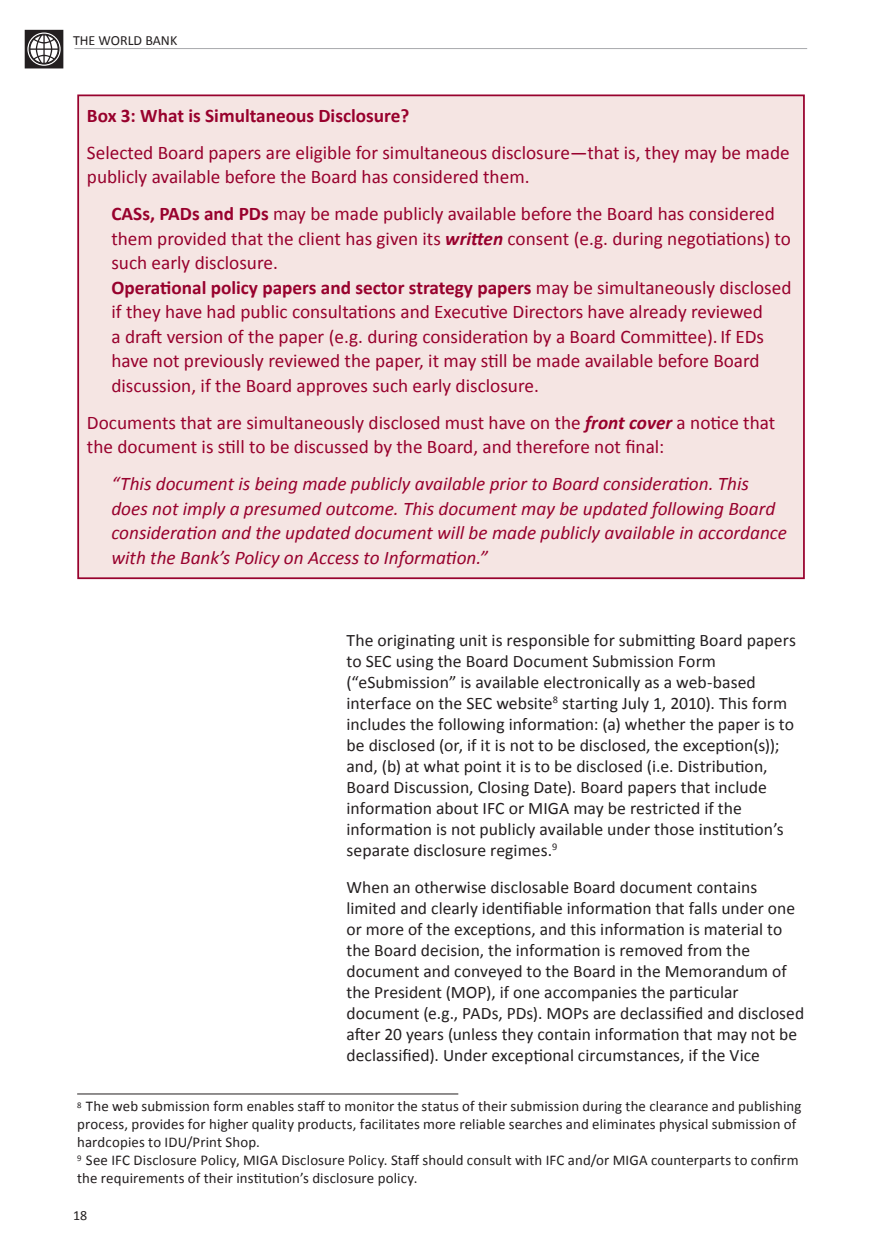
<style>
.page{position:relative;width:882px;height:1260px;background:#fff}
.page>*{position:absolute;margin:0;border:0;box-sizing:border-box;transform-origin:0 0}
.Box_bullets{font:19.25px/24.5px "Calibri";color:#98012d}
.Box_text{font:19.25px/24.5px "Calibri";color:#98012d}
.Box_text-2{font:italic 19.25px/24.5px "Calibri";color:#98012d}
.Box_title{font:700 19.25px "Calibri";color:#98012d}
.content_Body{font:17.5px/21px "Calibri";letter-spacing:.005em;color:#231f20}
.footnotes{font:14.88px/17.8px "Calibri";letter-spacing:.01em;color:#231f20}
.footnotes_no_rule{font:14.88px/17.8px "Calibri";letter-spacing:.01em;color:#231f20}
.t1{font:14px "Calibri";color:#231f20}
.s1{font-weight:700}
.s2{font-weight:700;font-style:italic}
</style>
<div class="page">
<div style="left:25px;top:30px;width:38px;height:38px;background:#231f20"></div>
<svg style="left:27px;top:33px;width:34px;height:33px"></svg>
<div style="left:29px;top:34px;width:30px;height:30px;border:1px solid #231f20;border-radius:50%"></div>
<svg style="left:30px;top:36px;width:28px;height:27px"></svg>
<hr style="left:74px;top:48px;width:733px;height:1px;background:#a8a9ad">
<hr style="left:77px;top:1094px;width:381px;height:1px;background:#231f20">
<div style="left:78px;top:95px;width:726px;height:483px;background:#f5e5e3"></div>
<div style="left:77px;top:94px;width:728px;height:485px;border:2px solid #98012d"></div>
<p class="t1" style="left:73px;top:32px;width:106px">THE WORLD BANK</p>
<p class="Box_title" style="left:87px;top:103px;width:324px">Box 3: What is Simultaneous Disclosure?</p>
<p class="Box_text" style="left:87px;top:139px;width:704px">Selected Board papers are eligible for simultaneous disclosure—that is, they may be made publicly available before the Board has considered them.</p>
<p class="Box_bullets" style="left:111px;top:201px;width:682px"><span class="s1">CASs, PADs and PDs</span> may be made publicly available before the Board has considered them provided that the client has given its <span class="s2">written</span> consent (e.g. during negotiations) to such early disclosure.<br><span class="s1">Operational policy papers and sector strategy papers</span> may be simultaneously disclosed if they have had public consultations and Executive Directors have already reviewed<br>a draft version of the paper (e.g. during consideration by a Board Committee). If EDs have not previously reviewed the paper, it may still be made available before Board discussion, if the Board approves such early disclosure.</p>
<p class="Box_text" style="left:87px;top:409px;width:690px">Documents that are simultaneously disclosed must have on the <span class="s2">front cover</span> a notice that the document is still to be discussed by the Board, and therefore not final:</p>
<p class="Box_text-2" style="left:111px;top:471px;width:677px">“This document is being made publicly available prior to Board consideration. This does not imply a presumed outcome. This document may be updated following Board consideration and the updated document will be made publicly available in accordance with the Bank’s Policy on Access to Information.”</p>
<p class="content_Body" style="left:346px;top:629px;width:451px">The originating unit is responsible for submitting Board papers to SEC using the Board Document Submission Form (“eSubmission” is available electronically as a web-based interface on the SEC website<sup>8</sup> starting July 1, 2010). This form includes the following information: (a) whether the paper is to be disclosed (or, if it is not to be disclosed, the exception(s)); and, (b) at what point it is to be disclosed (i.e. Distribution, Board Discussion, Closing Date). Board papers that include information about IFC or MIGA may be restricted if the information is not publicly available under those institution’s separate disclosure regimes.<sup>9</sup></p>
<p class="content_Body" style="left:346px;top:875px;width:459px">When an otherwise disclosable Board document contains limited and clearly identifiable information that falls under one or more of the exceptions, and this information is material to the Board decision, the information is removed from the document and conveyed to the Board in the Memorandum of the President (MOP), if one accompanies the particular document (e.g., PADs, PDs). MOPs are declassified and disclosed after 20 years (unless they contain information that may not be declassified). Under exceptional circumstances, if the Vice</p>
<p class="footnotes" style="left:77px;top:1097px;width:726px"><sup>8</sup> The web submission form enables staff to monitor the status of their submission during the clearance and publishing process, provides for higher quality products, facilitates more reliable searches and eliminates physical submission of hardcopies to IDU/Print Shop.</p>
<p class="footnotes_no_rule" style="left:77px;top:1150px;width:723px"><sup>9</sup> See IFC Disclosure Policy, MIGA Disclosure Policy. Staff should consult with IFC and/or MIGA counterparts to confirm the requirements of their institution’s disclosure policy.</p>
<p class="t1" style="left:73px;top:1206px;width:16px">18</p>
</div>
